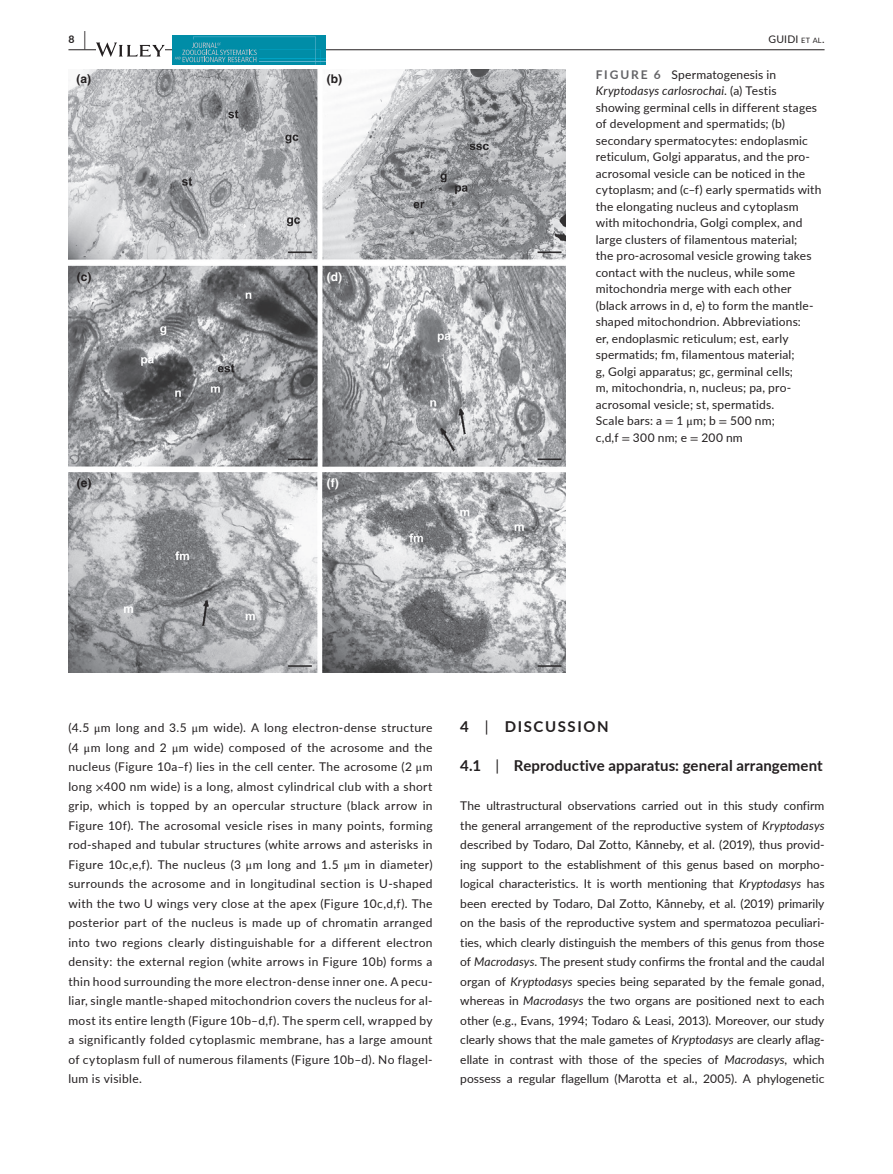
<style>
.page{position:relative;width:893px;height:1174px;background:#fff}
.page>*{position:absolute;margin:0;border:0;box-sizing:border-box;transform-origin:0 0}
.t1{font:700 15px "Lato";letter-spacing:.01em;color:#231f20}
.t2{font:700 15px "Lato";letter-spacing:.11em;color:#231f20}
.t3{font:12px/19.5px "Lato";letter-spacing:.015em;color:#231f20;text-align:justify}
.t4{font:700 12px "Helvetica";color:#231f20}
.t5{font:700 12px "Helvetica";color:#fff}
.t6{font:10.5px "Lato";letter-spacing:.02em;color:#231f20}
.t7{font:700 10.5px "Lato";color:#231f20}
.s1{font-size:19.5px}
.s2{font-size:7.35px}
.s3{font-weight:700;color:#636366}
.s4{font-style:italic}
.s5{font-family:"STIX"}
.s6{font-weight:400}
</style>
<div class="page">
<hr style="left:68px;top:49px;width:756px;height:1px;background:#231f20">
<svg style="left:96px;top:42px;width:69px;height:15px"></svg>
<svg style="left:172px;top:35px;width:153px;height:30px"></svg>
<hr style="left:259px;top:58px;width:66px;height:1px;background:#00a3c5">
<hr style="left:259px;top:61px;width:66px;height:1px;background:#5db3ce">
<svg style="left:175px;top:37px;width:146px;height:28px;background:#1192ab"></svg>
<img style="left:68px;top:69px;width:498px;height:603px">
<p class="t7" style="left:68px;top:31px;width:19px">8 <span class="s1">|</span></p>
<p class="t6" style="left:768px;top:31px;width:58px">GUIDI <span class="s2">et al</span>.</p>
<p class="t4" style="left:77px;top:71px;width:16px">(a)</p>
<p class="t4" style="left:327px;top:71px;width:17px">(b)</p>
<p class="t4" style="left:77px;top:269px;width:16px">(c)</p>
<p class="t5" style="left:327px;top:269px;width:17px">(d)</p>
<p class="t4" style="left:77px;top:475px;width:16px">(e)</p>
<p class="t5" style="left:327px;top:475px;width:13px">(f)</p>
<p class="t3" style="left:596px;top:66px;width:227px;line-height:16.5px;text-align:left"><span class="s3">FIGURE 6</span> Spermatogenesis in <span class="s4">Kryptodasys carlosrochai</span>. (a) Testis showing germinal cells in different stages of development and spermatids; (b) secondary spermatocytes: endoplasmic reticulum, Golgi apparatus, and the pro&shy;acrosomal vesicle can be noticed in the cytoplasm; and (c–f) early spermatids with the elongating nucleus and cytoplasm with mitochondria, Golgi complex, and large clusters of filamentous material;<br>the pro-acrosomal vesicle growing takes contact with the nucleus, while some mitochondria merge with each other (black arrows in d, e) to form the mantle&shy;shaped mitochondrion. Abbreviations:<br>er, endoplasmic reticulum; est, early spermatids; fm, filamentous material;<br>g, Golgi apparatus; gc, germinal cells;<br>m, mitochondria, n, nucleus; pa, pro&shy;acrosomal vesicle; st, spermatids.<br>Scale bars: a <span class="s5">=</span> 1 <span class="s5">μ</span>m; b <span class="s5">=</span> 500 nm;<br>c,d,f <span class="s5">=</span> 300 nm; e <span class="s5">=</span> 200 nm</p>
<p class="t3" style="left:68px;top:717px;width:366px">(4.5 <span class="s5">μ</span>m long and 3.5 <span class="s5">μ</span>m wide). A long electron-dense structure (4 <span class="s5">μ</span>m long and 2 <span class="s5">μ</span>m wide) composed of the acrosome and the nucleus (Figure 10a–f) lies in the cell center. The acrosome (2 <span class="s5">μ</span>m long <span class="s5">×</span>400 nm wide) is a long, almost cylindrical club with a short grip, which is topped by an opercular structure (black arrow in Figure 10f). The acrosomal vesicle rises in many points, forming rod-shaped and tubular structures (white arrows and asterisks in Figure 10c,e,f). The nucleus (3 <span class="s5">μ</span>m long and 1.5 <span class="s5">μ</span>m in diameter) surrounds the acrosome and in longitudinal section is U-shaped with the two U wings very close at the apex (Figure 10c,d,f). The posterior part of the nucleus is made up of chromatin arranged into two regions clearly distinguishable for a different electron density: the external region (white arrows in Figure 10b) forms a thin hood surrounding the more electron-dense inner one. A pecu&shy;liar, single mantle-shaped mitochondrion covers the nucleus for al&shy;most its entire length (Figure 10b–d,f). The sperm cell, wrapped by a significantly folded cytoplasmic membrane, has a large amount of cytoplasm full of numerous filaments (Figure 10b–d). No flagel&shy;lum is visible.</p>
<p class="t2" style="left:460px;top:716px;width:150px">4 <span class="s6">|</span> DISCUSSION</p>
<p class="t1" style="left:460px;top:755px;width:364px">4.1 <span class="s6">|</span> Reproductive apparatus: general arrangement</p>
<p class="t3" style="left:460px;top:795px;width:366px">The ultrastructural observations carried out in this study confirm the general arrangement of the reproductive system of <span class="s4">Kryptodasys </span>described by Todaro, Dal Zotto, Kånneby, et al. (2019), thus provid&shy;ing support to the establishment of this genus based on morpho&shy;logical characteristics. It is worth mentioning that <span class="s4">Kryptodasys</span> has been erected by Todaro, Dal Zotto, Kånneby, et al. (2019) primarily on the basis of the reproductive system and spermatozoa peculiari&shy;ties, which clearly distinguish the members of this genus from those of <span class="s4">Macrodasys</span>. The present study confirms the frontal and the caudal organ of <span class="s4">Kryptodasys</span> species being separated by the female gonad, whereas in <span class="s4">Macrodasys</span> the two organs are positioned next to each other (e.g., Evans, 1994; Todaro &amp; Leasi, 2013). Moreover, our study clearly shows that the male gametes of <span class="s4">Kryptodasys</span> are clearly aflag&shy;ellate in contrast with those of the species of <span class="s4">Macrodasys</span>, which possess a regular flagellum (Marotta et al., 2005). A phylogenetic</p>
</div>
